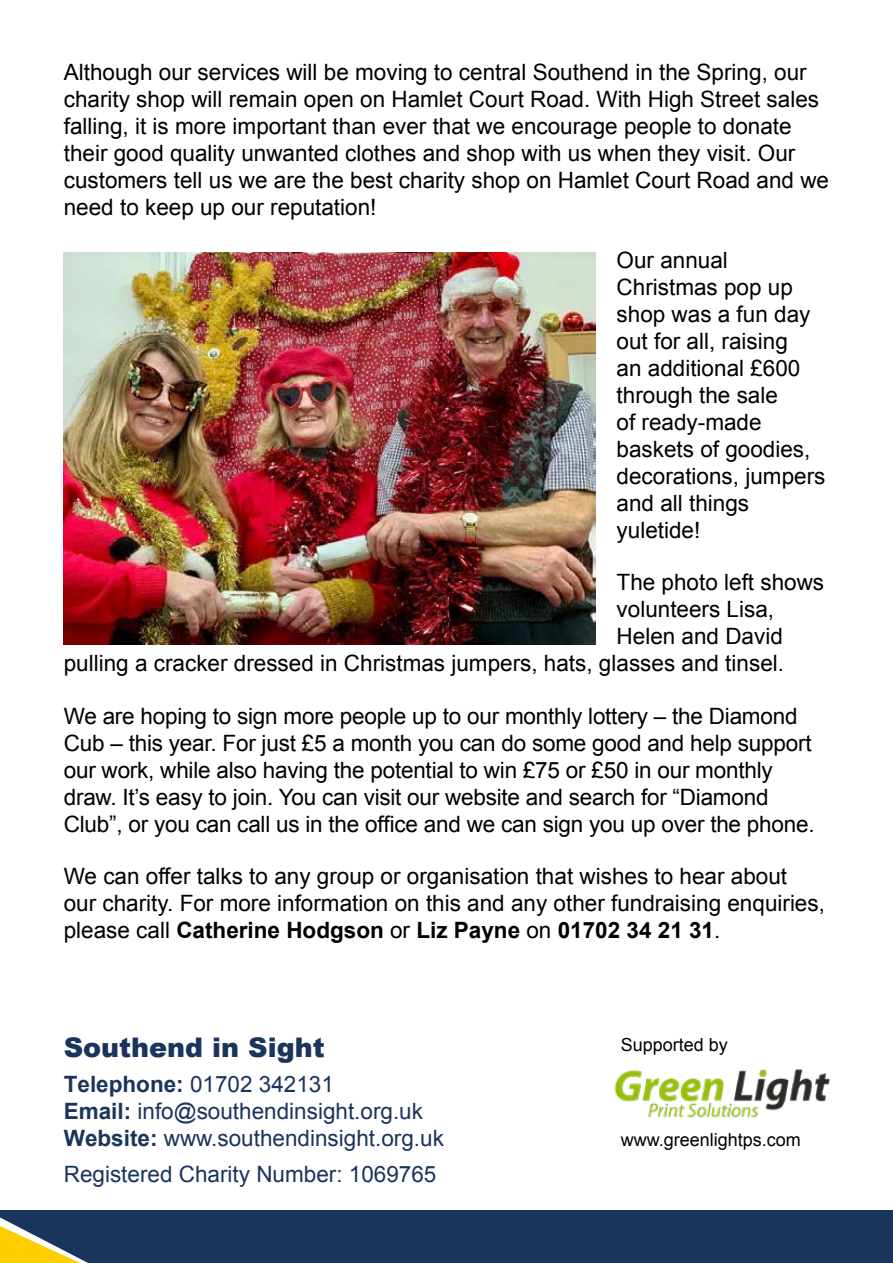
<style>
.page{position:relative;width:893px;height:1263px;background:#fff}
.page>*{position:absolute;margin:0;border:0;box-sizing:border-box;transform-origin:0 0}
.t1{font:900 27px "Arial";color:#1a345c}
.t2{font:22.5px/27px "Arial";color:#000}
.t3{font:22.5px "Arial";color:#1a345c}
.t4{font:18px "Arial";color:#000}
.s1{font-weight:700}
</style>
<div class="page">
<div style="left:0;top:1210px;width:893px;height:53px;background:#1a345c"></div>
<svg style="left:0;top:1217px;width:88px;height:46px"></svg>
<img style="left:614px;top:1069px;width:217px;height:49px">
<img style="left:64px;top:253px;width:531px;height:391px">
<p class="t2" style="left:64px;top:59px;width:767px">Although our services will be moving to central Southend in the Spring, our charity shop will remain open on Hamlet Court Road. With High Street sales falling, it is more important than ever that we encourage people to donate their good quality unwanted clothes and shop with us when they visit. Our customers tell us we are the best charity shop on Hamlet Court Road and we need to keep up our reputation!</p>
<p class="t2" style="left:617px;top:247px;width:210px">Our annual<br>Christmas pop up shop was a fun day out for all, raising<br>an additional £600 through the sale<br>of ready-made baskets of goodies, decorations, jumpers and all things yuletide!</p>
<p class="t2" style="left:617px;top:569px;width:209px">The photo left shows</p>
<p class="t2" style="left:617px;top:596px;width:159px">volunteers Lisa,</p>
<p class="t2" style="left:617px;top:623px;width:168px">Helen and David</p>
<p class="t2" style="left:64px;top:650px;width:722px">pulling a cracker dressed in Christmas jumpers, hats, glasses and tinsel.</p>
<p class="t2" style="left:64px;top:703px;width:752px">We are hoping to sign more people up to our monthly lottery – the Diamond Cub – this year. For just £5 a month you can do some good and help support our work, while also having the potential to win £75 or £50 in our monthly draw. It’s easy to join. You can visit our website and search for “Diamond Club”, or you can call us in the office and we can sign you up over the phone.</p>
<p class="t2" style="left:64px;top:863px;width:763px">We can offer talks to any group or organisation that wishes to hear about our charity. For more information on this and any other fundraising enquiries, please call <span class="s1">Catherine Hodgson</span> or <span class="s1">Liz Payne</span> on <span class="s1">01702 34 21 31</span>.</p>
<p class="t1" style="left:64px;top:1028px;width:263px">Southend in Sight</p>
<p class="t3" style="left:64px;top:1070px;width:272px"><span class="s1">Telephone:</span> 01702 342131</p>
<p class="t3" style="left:64px;top:1097px;width:361px"><span class="s1">Email:</span> info@southendinsight.org.uk</p>
<p class="t3" style="left:64px;top:1124px;width:382px"><span class="s1">Website:</span> www.southendinsight.org.uk</p>
<p class="t3" style="left:64px;top:1159px;width:374px">Registered Charity Number: 1069765</p>
<p class="t4" style="left:621px;top:1032px;width:109px">Supported by</p>
<p class="t4" style="left:621px;top:1127px;width:182px">www.greenlightps.com</p>
</div>
